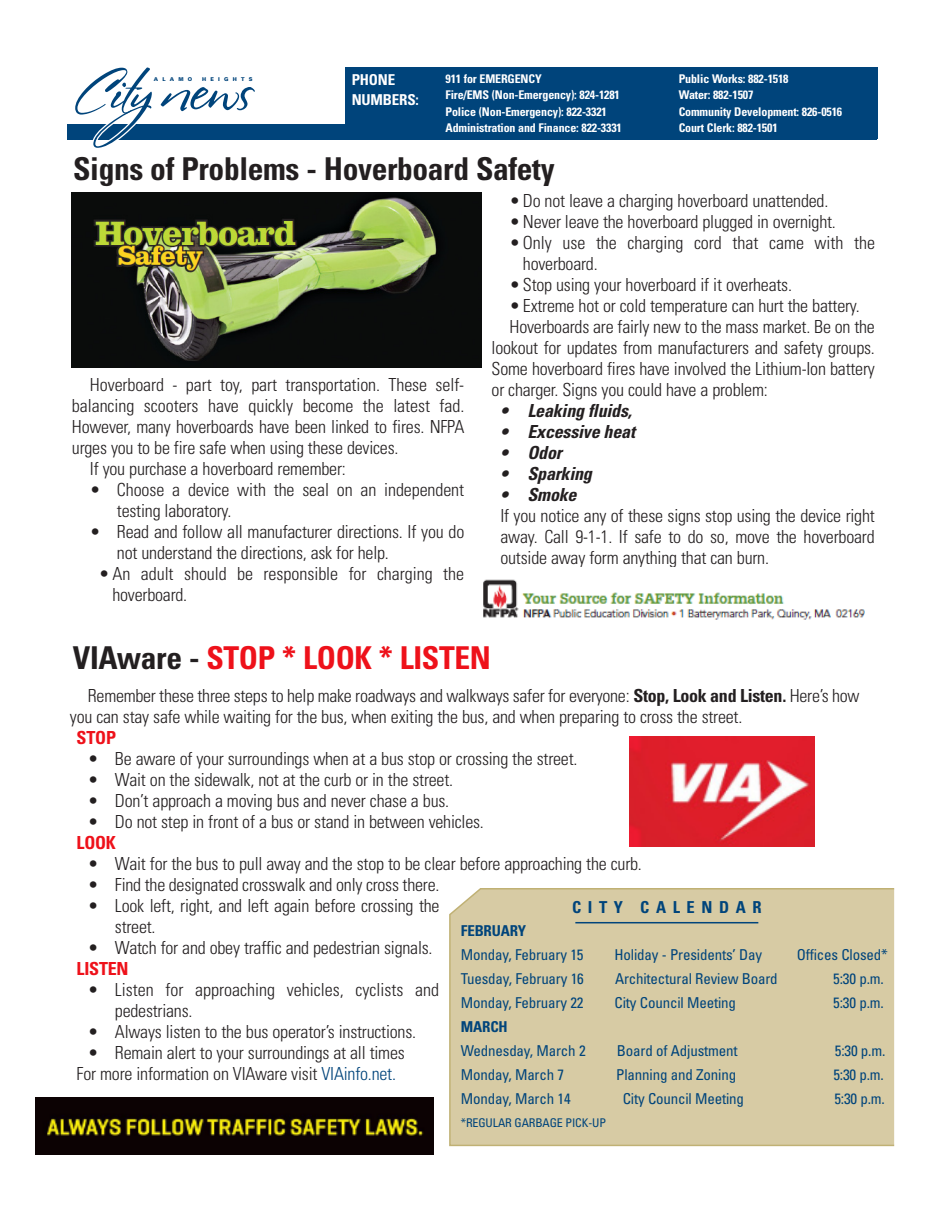
<style>
.page{position:relative;width:945px;height:1215px;background:#fff}
.page>*{position:absolute;margin:0;border:0;box-sizing:border-box;transform-origin:0 0}
.t1{font:700 condensed 31.5px "Univers LT Std";letter-spacing:-.01em;color:#231f20}
.t2{font:700 condensed 31.5px "Univers LT Std";letter-spacing:-.01em;color:#ee111a}
.t3{font:300 condensed 18px/21px "Univers LT Std";letter-spacing:-.01em;color:#231f20}
.t4{font:italic 700 condensed 18px "Univers LT Std";letter-spacing:-.01em;color:#231f20}
.t5{font:700 condensed 18px "Univers LT Std";letter-spacing:-.01em;color:#ee111a}
.t6{font:700 condensed 16.5px "Univers LT Std";letter-spacing:.4em;color:#00447b}
.t7{font:condensed 15px "Univers LT Std";letter-spacing:-.01em;color:#00447b}
.t8{font:700 condensed 15px/19.5px "Univers LT Std";letter-spacing:-.01em;color:#fff}
.t9{font:700 condensed 15px "Univers LT Std";letter-spacing:-.01em;color:#00447b}
.t10{font:700 condensed 12px/16.5px "Univers LT Std";letter-spacing:-.01em;color:#fff}
.t11{font:condensed 12px "Univers LT Std";letter-spacing:-.01em;color:#00447b}
.t12{font:900 5.25px "Univers";letter-spacing:.8em;color:#00447b}
.s1{color:#231f20}
.s2{font-weight:700}
.s3{color:#00447b}
</style>
<div class="page">
<div style="left:345px;top:68px;width:533px;height:72px;background:#00447b"></div>
<div style="left:68px;top:124px;width:810px;height:16px;background:#00447b"></div>
<svg style="left:161px;top:87px;width:94px;height:24px"></svg>
<svg style="left:75px;top:68px;width:77px;height:80px"></svg>
<div style="left:449px;top:888px;width:446px;height:259px;background:#d7cba4"></div>
<hr style="left:575px;top:922px;width:183px;height:1px;background:#00447b">
<img style="left:630px;top:736px;width:184px;height:110px">
<img style="left:72px;top:192px;width:410px;height:176px">
<img style="left:483px;top:579px;width:382px;height:41px">
<img style="left:35px;top:1098px;width:398px;height:57px">
<p class="t8" style="left:352px;top:70px;width:69px">PHONE<br>NUMBERS:</p>
<p class="t12" style="left:154px;top:76px;width:40px">ALAMO</p>
<p class="t12" style="left:202px;top:76px;width:52px">HEIGHTS</p>
<p class="t10" style="left:446px;top:70px;width:178px">911 for EMERGENCY<br>Fire/EMS (Non-Emergency): 824-1281<br>Police (Non-Emergency): 822-3321<br>Administration and Finance: 822-3331</p>
<p class="t10" style="left:679px;top:70px;width:165px">Public Works: 882-1518<br>Water: 882-1507<br>Community Development: 826-0516<br>Court Clerk: 882-1501</p>
<h1 class="t1" style="left:73px;top:149px;width:483px">Signs of Problems - Hoverboard Safety</h1>
<p class="t3" style="left:90px;top:374px;width:376px">Hoverboard - part toy, part transportation. These self-</p>
<p class="t3" style="left:72px;top:395px;width:394px">balancing scooters have quickly become the latest fad.</p>
<p class="t3" style="left:72px;top:416px;width:394px">However, many hoverboards have been linked to fires. NFPA</p>
<p class="t3" style="left:72px;top:437px;width:328px">urges you to be fire safe when using these devices.</p>
<p class="t3" style="left:90px;top:458px;width:257px">If you purchase a hoverboard remember:</p>
<p class="t3" style="left:117px;top:479px;width:349px;text-indent:-27px">• Choose a device with the seal on an independent testing laboratory.</p>
<p class="t3" style="left:117px;top:521px;width:349px;text-indent:-27px">• Read and follow all manufacturer directions. If you do not understand the directions, ask for help.</p>
<p class="t3" style="left:112px;top:563px;width:353px;text-indent:-14px">•An adult should be responsible for charging the hoverboard.</p>
<p class="t3" style="left:509px;top:190px;width:320px">• Do not leave a charging hoverboard unattended.</p>
<p class="t3" style="left:509px;top:211px;width:328px">• Never leave the hoverboard plugged in overnight.</p>
<p class="t3" style="left:523px;top:232px;width:354px;text-indent:-14px">•Only use the charging cord that came with the hoverboard.</p>
<p class="t3" style="left:509px;top:274px;width:284px">• Stop using your hoverboard if it overheats.</p>
<p class="t3" style="left:509px;top:295px;width:352px">• Extreme hot or cold temperature can hurt the battery.</p>
<p class="t3" style="left:510px;top:316px;width:367px">Hoverboards are fairly new to the mass market. Be on the</p>
<p class="t3" style="left:492px;top:337px;width:385px">lookout for updates from manufacturers and safety groups.</p>
<p class="t3" style="left:492px;top:358px;width:385px">Some hoverboard fires have involved the Lithium-Ion battery</p>
<p class="t3" style="left:492px;top:379px;width:278px">or charger. Signs you could have a problem:</p>
<p class="t4" style="left:500px;top:399px;width:133px">• Leaking fluids,</p>
<p class="t4" style="left:500px;top:420px;width:136px">• Excessive heat</p>
<p class="t4" style="left:500px;top:441px;width:63px">• Odor</p>
<p class="t4" style="left:500px;top:462px;width:93px">• Sparking</p>
<p class="t4" style="left:500px;top:483px;width:78px">• Smoke</p>
<p class="t3" style="left:500px;top:505px;width:376px;text-align:justify">If you notice any of these signs stop using the device right away. Call 9-1-1. If safe to do so, move the hoverboard outside away form anything that can burn.</p>
<h1 class="t2" style="left:73px;top:638px;width:419px"><span class="s1">VIAware -</span> STOP * LOOK * LISTEN</h1>
<p class="t3" style="left:70px;top:685px;width:791px;text-indent:18px">Remember these three steps to help make roadways and walkways safer for everyone: <span class="s2">Stop, Look and Listen.</span> Here’s how you can stay safe while waiting for the bus, when exiting the bus, and when preparing to cross the street.</p>
<p class="t5" style="left:77px;top:726px;width:41px">STOP</p>
<p class="t3" style="left:88px;top:748px;width:491px">• Be aware of your surroundings when at a bus stop or crossing the street.</p>
<p class="t3" style="left:88px;top:769px;width:367px">• Wait on the sidewalk, not at the curb or in the street.</p>
<p class="t3" style="left:88px;top:790px;width:363px">• Don’t approach a moving bus and never chase a bus.</p>
<p class="t3" style="left:88px;top:811px;width:398px">• Do not step in front of a bus or stand in between vehicles.</p>
<p class="t5" style="left:77px;top:831px;width:41px">LOOK</p>
<p class="t3" style="left:88px;top:853px;width:555px">• Wait for the bus to pull away and the stop to be clear before approaching the curb.</p>
<p class="t3" style="left:88px;top:874px;width:353px">• Find the designated crosswalk and only cross there.</p>
<p class="t3" style="left:115px;top:895px;width:326px;text-indent:-27px">• Look left, right, and left again before crossing the street.</p>
<p class="t3" style="left:88px;top:937px;width:346px">• Watch for and obey traffic and pedestrian signals.</p>
<p class="t5" style="left:77px;top:957px;width:53px">LISTEN</p>
<p class="t3" style="left:115px;top:979px;width:326px;text-indent:-27px">• Listen for approaching vehicles, cyclists and pedestrians.</p>
<p class="t3" style="left:88px;top:1021px;width:330px">• Always listen to the bus operator’s instructions.</p>
<p class="t3" style="left:77px;top:1042px;width:330px;text-indent:11px">• Remain alert to your surroundings at all times<br>For more information on VIAware visit <span class="s3">VIAinfo.net.</span></p>
<p class="t6" style="left:572px;top:897px;width:191px">CITY CALENDAR</p>
<p class="t9" style="left:461px;top:921px;width:67px">FEBRUARY</p>
<p class="t7" style="left:461px;top:945px;width:124px">Monday, February 15</p>
<p class="t7" style="left:615px;top:945px;width:149px">Holiday - Presidents’ Day</p>
<p class="t7" style="left:797px;top:945px;width:93px">Offices Closed*</p>
<p class="t7" style="left:461px;top:969px;width:125px">Tuesday, February 16</p>
<p class="t7" style="left:615px;top:969px;width:164px">Architectural Review Board</p>
<p class="t7" style="left:833px;top:969px;width:52px">5:30 p.m.</p>
<p class="t7" style="left:461px;top:993px;width:124px">Monday, February 22</p>
<p class="t7" style="left:615px;top:993px;width:123px">City Council Meeting</p>
<p class="t7" style="left:833px;top:993px;width:52px">5:30 p.m.</p>
<p class="t9" style="left:461px;top:1017px;width:48px">MARCH</p>
<p class="t7" style="left:461px;top:1041px;width:126px">Wednesday, March 2</p>
<p class="t7" style="left:617px;top:1041px;width:122px">Board of Adjustment</p>
<p class="t7" style="left:835px;top:1041px;width:52px">5:30 p.m.</p>
<p class="t7" style="left:461px;top:1065px;width:105px">Monday, March 7</p>
<p class="t7" style="left:616px;top:1065px;width:121px">Planning and Zoning</p>
<p class="t7" style="left:833px;top:1065px;width:52px">5:30 p.m.</p>
<p class="t7" style="left:461px;top:1089px;width:111px">Monday, March 14</p>
<p class="t7" style="left:623px;top:1089px;width:123px">City Council Meeting</p>
<p class="t7" style="left:834px;top:1089px;width:52px">5:30 p.m.</p>
<p class="t11" style="left:461px;top:1115px;width:147px">*REGULAR GARBAGE PICK-UP</p>
</div>
